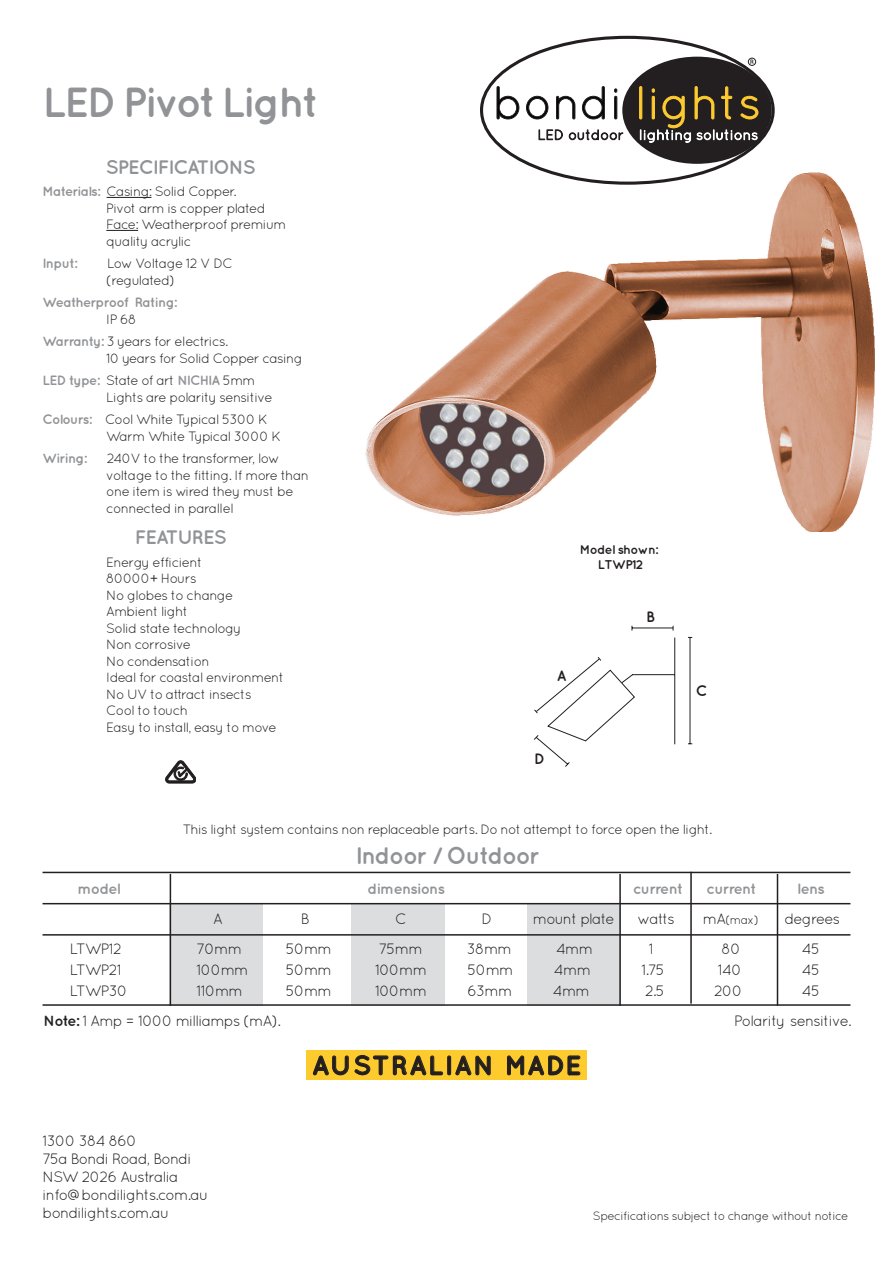
<style>
.page{position:relative;width:893px;height:1263px;background:#fff}
.page>*{position:absolute;margin:0;border:0;box-sizing:border-box;transform-origin:0 0}
.t1{font:700 42px "Quicksand";letter-spacing:-.05em;color:#919396}
.t2{font:700 27px "Quicksand";letter-spacing:.05em;color:#231f20}
.t3{font:700 24px "Quicksand";letter-spacing:-.05em;color:#919396}
.t4{font:700 19.5px "Quicksand";letter-spacing:-.05em;color:#919396}
.t5{font:15px "Quicksand";letter-spacing:-.05em;color:#231f20}
.t6{font:700 15px "Quicksand";letter-spacing:-.05em;color:#919396}
.t7{font:700 15px "Quicksand";color:#231f20}
.t8{font:13.5px/16.5px "Quicksand";letter-spacing:-.05em;color:#231f20}
.t9{font:700 13.5px "Quicksand";letter-spacing:-.05em;color:#919396}
.t10{font:700 12.75px/15.1px "Quicksand";letter-spacing:-.05em;color:#231f20;text-align:center}
.t11{font:12px "Quicksand";letter-spacing:-.05em;color:#231f20}
.s1{font-weight:700;color:#919396}
.s2{font-weight:400;color:#231f20}
.s3{font-size:15px}
.s4{font-weight:700}
</style>
<div class="page">
<div style="left:170px;top:904px;width:93px;height:102px;background:#dcdddf"></div>
<div style="left:351px;top:904px;width:93px;height:102px;background:#dcdddf"></div>
<div style="left:527px;top:904px;width:94px;height:102px;background:#dcdddf"></div>
<hr style="left:690px;top:637px;width:1px;height:107px;background:#231f20">
<svg style="left:534px;top:625px;width:142px;height:142px"></svg>
<img style="left:366px;top:172px;width:509px;height:360px">
<div style="left:481px;top:37px;width:292px;height:146px;background:#fff;border-radius:50%"></div>
<div style="left:622px;top:57px;width:150px;height:107px;background:#231f20;border-radius:50%"></div>
<svg style="left:496px;top:86px;width:23px;height:33px"></svg>
<svg style="left:526px;top:96px;width:22px;height:23px"></svg>
<svg style="left:556px;top:96px;width:19px;height:23px"></svg>
<svg style="left:582px;top:86px;width:23px;height:33px"></svg>
<div style="left:614px;top:96px;width:3px;height:23px;border:1px solid #231f20"></div>
<svg style="left:614px;top:89px;width:3px;height:4px"></svg>
<div style="left:639px;top:86px;width:3px;height:33px;border:1px solid #fecb2f"></div>
<svg style="left:640px;top:86px;width:118px;height:57px"></svg>
<svg style="left:538px;top:129px;width:86px;height:12px"></svg>
<svg style="left:750px;top:60px;width:4px;height:4px"></svg>
<div style="left:748px;top:58px;width:8px;height:8px;border:1px solid #231f20;border-radius:50%"></div>
<hr style="left:107px;top:197px;width:44px;height:1px;background:#231f20">
<hr style="left:106px;top:230px;width:32px;height:1px;background:#231f20">
<div style="left:306px;top:1050px;width:281px;height:30px;background:#fecb2f"></div>
<svg style="left:313px;top:1055px;width:36px;height:21px"></svg>
<svg style="left:355px;top:1055px;width:88px;height:21px"></svg>
<div style="left:447px;top:1055px;width:4px;height:20px;border:1px solid #231f20"></div>
<svg style="left:455px;top:1055px;width:36px;height:21px"></svg>
<svg style="left:507px;top:1055px;width:74px;height:21px"></svg>
<hr style="left:43px;top:872px;width:807px;height:1px;background:#231f20">
<hr style="left:43px;top:903px;width:807px;height:1px;background:#231f20">
<hr style="left:43px;top:934px;width:807px;height:1px;background:#231f20">
<hr style="left:43px;top:1004px;width:807px;height:2px;background:#231f20">
<hr style="left:170px;top:874px;width:1px;height:132px;background:#231f20">
<hr style="left:619px;top:874px;width:2px;height:132px;background:#231f20">
<hr style="left:690px;top:872px;width:2px;height:131px;background:#231f20">
<hr style="left:777px;top:874px;width:1px;height:132px;background:#231f20">
<svg style="left:165px;top:761px;width:31px;height:22px"></svg>
<p class="t1" style="left:43px;top:77px;width:278px">LED Pivot Light</p>
<p class="t4" style="left:106px;top:155px;width:152px">SPECIFICATIONS</p>
<p class="t8" style="left:43px;top:183px;width:195px"><span class="s1">Materials:</span> Casing: Solid Copper.</p>
<p class="t8" style="left:106px;top:199px;width:161px">Pivot arm is copper plated</p>
<p class="t8" style="left:106px;top:216px;width:182px">Face: Weatherproof premium quality acrylic</p>
<p class="t9" style="left:43px;top:255px;width:36px">Input:</p>
<p class="t8" style="left:107px;top:255px;width:127px">Low Voltage 12 V DC</p>
<p class="t8" style="left:106px;top:271px;width:70px">(regulated)</p>
<p class="t9" style="left:43px;top:294px;width:136px">Weatherproof Rating:</p>
<p class="t8" style="left:106px;top:310px;width:32px">IP 68</p>
<p class="t8" style="left:43px;top:333px;width:187px"><span class="s1">Warranty:</span> 3 years for electrics.</p>
<p class="t8" style="left:106px;top:349px;width:198px">10 years for Solid Copper casing</p>
<p class="t9" style="left:43px;top:372px;width:214px">LED type: <span class="s2">State of art</span> NICHIA <span class="s2">5mm</span></p>
<p class="t8" style="left:106px;top:388px;width:168px">Lights are polarity sensitive</p>
<p class="t8" style="left:43px;top:411px;width:227px"><span class="s1">Colours:</span> Cool White Typical 5300 K</p>
<p class="t8" style="left:106px;top:427px;width:176px">Warm White Typical 3000 K</p>
<p class="t9" style="left:43px;top:450px;width:46px">Wiring:</p>
<p class="t8" style="left:107px;top:450px;width:174px">240V to the transformer, low</p>
<p class="t8" style="left:106px;top:466px;width:204px">voltage to the fitting. If more than one item is wired they must be connected in parallel</p>
<p class="t4" style="left:135px;top:526px;width:93px">FEATURES</p>
<p class="t8" style="left:106px;top:553px;width:98px">Energy efficient</p>
<p class="t8" style="left:106px;top:570px;width:92px">80000+ Hours</p>
<p class="t8" style="left:106px;top:586px;width:129px">No globes to change</p>
<p class="t8" style="left:106px;top:603px;width:83px">Ambient light</p>
<p class="t8" style="left:106px;top:619px;width:137px">Solid state technology</p>
<p class="t8" style="left:106px;top:636px;width:86px">Non corrosive</p>
<p class="t8" style="left:106px;top:652px;width:105px">No condensation</p>
<p class="t8" style="left:106px;top:669px;width:179px">Ideal for coastal environment</p>
<p class="t8" style="left:106px;top:685px;width:147px">No UV to attract insects</p>
<p class="t8" style="left:106px;top:702px;width:83px">Cool to touch</p>
<p class="t8" style="left:106px;top:718px;width:172px">Easy to install, easy to move</p>
<p class="t10" style="left:580px;top:541px;width:80px">Model shown:<br>LTWP12</p>
<p class="t7" style="left:646px;top:607px;width:10px">B</p>
<p class="t7" style="left:557px;top:666px;width:11px">A</p>
<p class="t7" style="left:534px;top:750px;width:12px">D</p>
<p class="t7" style="left:696px;top:682px;width:13px">C</p>
<p class="t8" style="left:183px;top:821px;width:531px">This light system contains non replaceable parts. Do not attempt to force open the light.</p>
<p class="t3" style="left:355px;top:842px;width:186px">Indoor / Outdoor</p>
<p class="t6" style="left:77px;top:880px;width:45px">model</p>
<p class="t6" style="left:368px;top:880px;width:79px">dimensions</p>
<p class="t6" style="left:633px;top:880px;width:52px">current</p>
<p class="t6" style="left:707px;top:880px;width:52px">current</p>
<p class="t6" style="left:797px;top:880px;width:29px">lens</p>
<p class="t5" style="left:213px;top:910px;width:11px">A</p>
<p class="t5" style="left:301px;top:910px;width:10px">B</p>
<p class="t5" style="left:395px;top:910px;width:13px">C</p>
<p class="t5" style="left:482px;top:910px;width:12px">D</p>
<p class="t5" style="left:533px;top:910px;width:83px">mount plate</p>
<p class="t5" style="left:638px;top:910px;width:39px">watts</p>
<p class="t11" style="left:703px;top:913px;width:58px"><span class="s3">mA</span>(max)</p>
<p class="t5" style="left:785px;top:910px;width:57px">degrees</p>
<p class="t5" style="left:70px;top:940px;width:54px">LTWP12</p>
<p class="t5" style="left:197px;top:940px;width:47px">70mm</p>
<p class="t5" style="left:286px;top:940px;width:48px">50mm</p>
<p class="t5" style="left:379px;top:940px;width:45px">75mm</p>
<p class="t5" style="left:467px;top:940px;width:46px">38mm</p>
<p class="t5" style="left:556px;top:940px;width:38px">4mm</p>
<p class="t5" style="left:649px;top:940px;width:7px">1</p>
<p class="t5" style="left:722px;top:940px;width:21px">80</p>
<p class="t5" style="left:802px;top:940px;width:20px">45</p>
<p class="t5" style="left:70px;top:961px;width:54px">LTWP21</p>
<p class="t5" style="left:197px;top:961px;width:53px">100mm</p>
<p class="t5" style="left:286px;top:961px;width:48px">50mm</p>
<p class="t5" style="left:375px;top:961px;width:53px">100mm</p>
<p class="t5" style="left:467px;top:961px;width:48px">50mm</p>
<p class="t5" style="left:554px;top:961px;width:38px">4mm</p>
<p class="t5" style="left:641px;top:961px;width:25px">1.75</p>
<p class="t5" style="left:718px;top:961px;width:26px">140</p>
<p class="t5" style="left:802px;top:961px;width:20px">45</p>
<p class="t5" style="left:70px;top:982px;width:59px">LTWP30</p>
<p class="t5" style="left:197px;top:982px;width:48px">110mm</p>
<p class="t5" style="left:286px;top:982px;width:48px">50mm</p>
<p class="t5" style="left:375px;top:982px;width:53px">100mm</p>
<p class="t5" style="left:467px;top:982px;width:46px">63mm</p>
<p class="t5" style="left:553px;top:982px;width:38px">4mm</p>
<p class="t5" style="left:645px;top:982px;width:21px">2.5</p>
<p class="t5" style="left:714px;top:982px;width:30px">200</p>
<p class="t5" style="left:802px;top:982px;width:20px">45</p>
<p class="t5" style="left:44px;top:1012px;width:239px"><span class="s4">Note:</span> 1 Amp = 1000 milliamps (mA).</p>
<p class="t5" style="left:734px;top:1012px;width:119px">Polarity sensitive.</p>
<p class="t2" style="left:312px;top:1049px;width:271px">AUSTRALIAN MADE</p>
<p class="t5" style="left:43px;top:1132px;width:96px">1300 384 860</p>
<p class="t5" style="left:43px;top:1150px;width:151px">75a Bondi Road, Bondi</p>
<p class="t5" style="left:43px;top:1168px;width:138px">NSW 2026 Australia</p>
<p class="t5" style="left:43px;top:1186px;width:167px">info@bondilights.com.au</p>
<p class="t5" style="left:43px;top:1204px;width:128px">bondilights.com.au</p>
<p class="t11" style="left:593px;top:1209px;width:257px">Specifications subject to change without notice</p>
</div>
